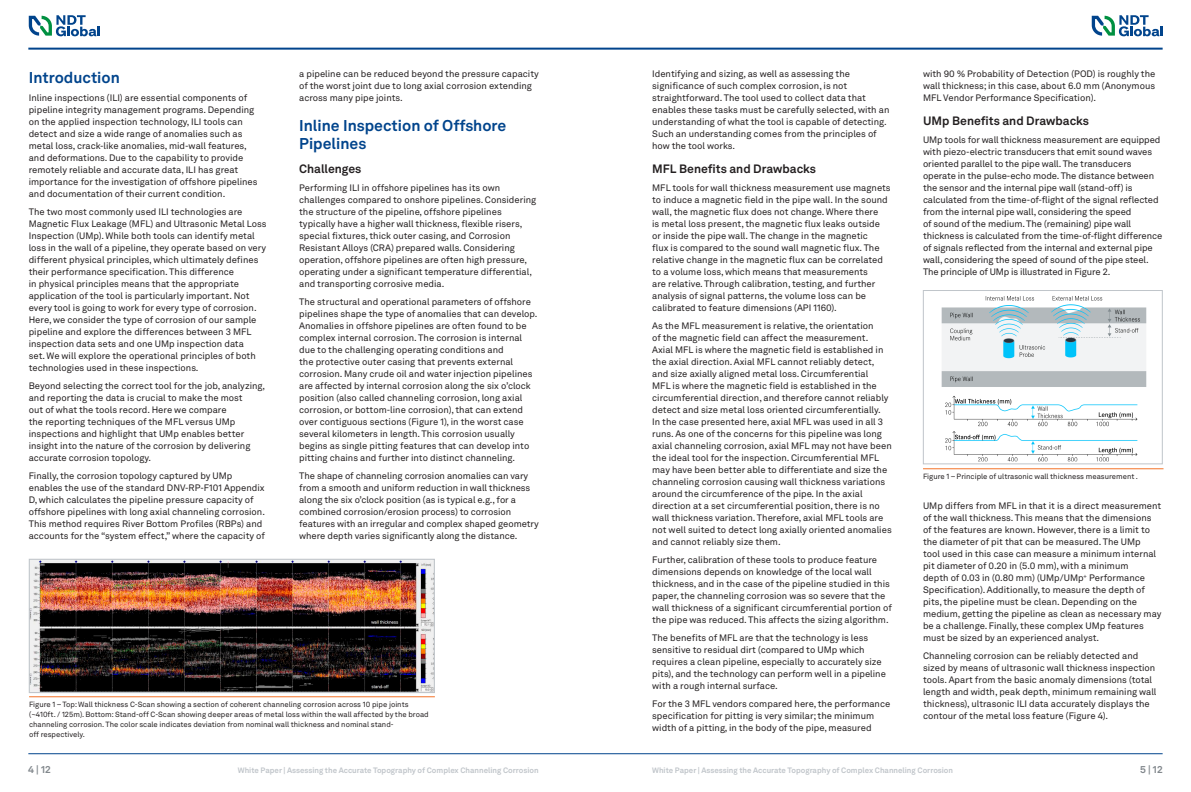
<style>
.page{position:relative;width:1191px;height:792px;background:#fff}
.page>*{position:absolute;margin:0;border:0;box-sizing:border-box;transform-origin:0 0}
.t1{font:700 15.5px/18px "Akkurat LL";color:#01448c}
.t2{font:700 12px "Akkurat LL";color:#231f20}
.t3{font:700 10px "Akkurat LL";color:#82888d}
.t4{font:9.2px/12px "Akkurat LL";color:#231f20}
.t5{font:700 7.8px "Akkurat LL";color:#c0c5ca}
.t6{font:7.5px/10px "Akkurat LL";color:#231f20}
</style>
<div class="page">
<img style="left:31px;top:561px;width:402px;height:130px">
<div style="left:29px;top:559px;width:406px;height:134px;border:1px solid #c0c5ca"></div>
<img style="left:941px;top:296px;width:206px;height:166px">
<div style="left:923px;top:290px;width:239px;height:174px;border:1px solid #c0c5ca"></div>
<hr style="left:29px;top:696px;width:406px;height:1px;background:#f37328">
<hr style="left:923px;top:468px;width:240px;height:1px;background:#f37328">
<hr style="left:28px;top:48px;width:1134px;height:2px;background:#01448c">
<svg style="left:1091px;top:15px;width:71px;height:22px"></svg>
<svg style="left:29px;top:15px;width:71px;height:22px"></svg>
<hr style="left:28px;top:753px;width:1134px;height:1px;background:#01448c">
<h1 class="t1" style="left:29px;top:68px;width:93px">Introduction</h1>
<p class="t4" style="left:29px;top:92px;width:230px">Inline inspections (ILI) are essential components of pipeline integrity management programs. Depending on the applied inspection technology, ILI tools can detect and size a wide range of anomalies such as metal loss, crack-like anomalies, mid-wall features, and deformations. Due to the capability to provide remotely reliable and accurate data, ILI has great importance for the investigation of offshore pipelines and documentation of their current condition.</p>
<p class="t4" style="left:29px;top:206px;width:239px">The two most commonly used ILI technologies are Magnetic Flux Leakage (MFL) and Ultrasonic Metal Loss Inspection (UMp). While both tools can identify metal loss in the wall of a pipeline, they operate based on very different physical principles, which ultimately defines their performance specification. This difference<br>in physical principles means that the appropriate application of the tool is particularly important. Not every tool is going to work for every type of corrosion.<br>Here, we consider the type of corrosion of our sample pipeline and explore the differences between 3 MFL inspection data sets and one UMp inspection data<br>set. We will explore the operational principles of both technologies used in these inspections.</p>
<p class="t4" style="left:29px;top:379px;width:238px">Beyond selecting the correct tool for the job, analyzing, and reporting the data is crucial to make the most<br>out of what the tools record. Here we compare<br>the reporting techniques of the MFL versus UMp inspections and highlight that UMp enables better insight into the nature of the corrosion by delivering accurate corrosion topology.</p>
<p class="t4" style="left:29px;top:469px;width:238px">Finally, the corrosion topology captured by UMp enables the use of the standard DNV-RP-F101 Appendix D, which calculates the pipeline pressure capacity of offshore pipelines with long axial channeling corrosion.<br>This method requires River Bottom Profiles (RBPs) and accounts for the “system effect,” where the capacity of</p>
<p class="t4" style="left:299px;top:67px;width:241px">a pipeline can be reduced beyond the pressure capacity of the worst joint due to long axial corrosion extending across many pipe joints.</p>
<h1 class="t1" style="left:299px;top:116px;width:209px">Inline Inspection of Offshore<br>Pipelines</h1>
<h2 class="t2" style="left:299px;top:160px;width:64px">Challenges</h2>
<p class="t4" style="left:299px;top:182px;width:239px">Performing ILI in offshore pipelines has its own challenges compared to onshore pipelines. Considering the structure of the pipeline, offshore pipelines typically have a higher wall thickness, flexible risers, special fixtures, thick outer casing, and Corrosion Resistant Alloys (CRA) prepared walls. Considering operation, offshore pipelines are often high pressure, operating under a significant temperature differential, and transporting corrosive media.</p>
<p class="t4" style="left:299px;top:296px;width:240px">The structural and operational parameters of offshore pipelines shape the type of anomalies that can develop.<br>Anomalies in offshore pipelines are often found to be complex internal corrosion. The corrosion is internal due to the challenging operating conditions and<br>the protective outer casing that prevents external corrosion. Many crude oil and water injection pipelines are affected by internal corrosion along the six o’clock position (also called channeling corrosion, long axial corrosion, or bottom-line corrosion), that can extend over contiguous sections (Figure 1), in the worst case several kilometers in length. This corrosion usually begins as single pitting features that can develop into pitting chains and further into distinct channeling.</p>
<p class="t4" style="left:299px;top:469px;width:241px">The shape of channeling corrosion anomalies can vary from a smooth and uniform reduction in wall thickness along the six o’clock position (as is typical e.g., for a combined corrosion/erosion process) to corrosion features with an irregular and complex shaped geometry where depth varies significantly along the distance.</p>
<p class="t6" style="left:29px;top:699px;width:401px">Figure 1 – Top: Wall thickness C-Scan showing a section of coherent channeling corrosion across 10 pipe joints (~410ft. / 125m). Bottom: Stand-off C-Scan showing deeper areas of metal loss within the wall affected by the broad channeling corrosion. The color scale indicates deviation from nominal wall thickness and nominal stand-<br>off respectively.</p>
<p class="t4" style="left:652px;top:67px;width:239px">Identifying and sizing, as well as assessing the significance of such complex corrosion, is not straightforward. The tool used to collect data that enables these tasks must be carefully selected, with an understanding of what the tool is capable of detecting.<br>Such an understanding comes from the principles of how the tool works.</p>
<h2 class="t2" style="left:652px;top:160px;width:165px">MFL Benefits and Drawbacks</h2>
<p class="t4" style="left:652px;top:182px;width:240px">MFL tools for wall thickness measurement use magnets to induce a magnetic field in the pipe wall. In the sound wall, the magnetic flux does not change. Where there<br>is metal loss present, the magnetic flux leaks outside or inside the pipe wall. The change in the magnetic<br>flux is compared to the sound wall magnetic flux. The relative change in the magnetic flux can be correlated to a volume loss, which means that measurements<br>are relative. Through calibration, testing, and further analysis of signal patterns, the volume loss can be calibrated to feature dimensions (API 1160).</p>
<p class="t4" style="left:652px;top:320px;width:241px">As the MFL measurement is relative, the orientation<br>of the magnetic field can affect the measurement.<br>Axial MFL is where the magnetic field is established in the axial direction. Axial MFL cannot reliably detect, and size axially aligned metal loss. Circumferential<br>MFL is where the magnetic field is established in the circumferential direction, and therefore cannot reliably detect and size metal loss oriented circumferentially.<br>In the case presented here, axial MFL was used in all 3 runs. As one of the concerns for this pipeline was long axial channeling corrosion, axial MFL may not have been the ideal tool for the inspection. Circumferential MFL may have been better able to differentiate and size the channeling corrosion causing wall thickness variations around the circumference of the pipe. In the axial direction at a set circumferential position, there is no wall thickness variation. Therefore, axial MFL tools are not well suited to detect long axially oriented anomalies and cannot reliably size them.</p>
<p class="t4" style="left:652px;top:553px;width:241px">Further, calibration of these tools to produce feature dimensions depends on knowledge of the local wall thickness, and in the case of the pipeline studied in this paper, the channeling corrosion was so severe that the wall thickness of a significant circumferential portion of the pipe was reduced. This affects the sizing algorithm.</p>
<p class="t4" style="left:652px;top:631px;width:235px">The benefits of MFL are that the technology is less sensitive to residual dirt (compared to UMp which requires a clean pipeline, especially to accurately size pits), and the technology can perform well in a pipeline with a rough internal surface.</p>
<p class="t4" style="left:652px;top:697px;width:240px">For the 3 MFL vendors compared here, the performance specification for pitting is very similar; the minimum width of a pitting, in the body of the pipe, measured</p>
<p class="t4" style="left:923px;top:67px;width:234px;text-align:justify">with 90 % Probability of Detection (POD) is roughly the wall thickness; in this case, about 6.0 mm (Anonymous MFL Vendor Performance Specification).</p>
<h2 class="t2" style="left:923px;top:112px;width:167px">UMp Benefits and Drawbacks</h2>
<p class="t4" style="left:923px;top:134px;width:241px">UMp tools for wall thickness measurement are equipped with piezo-electric transducers that emit sound waves oriented parallel to the pipe wall. The transducers operate in the pulse-echo mode. The distance between the sensor and the internal pipe wall (stand-off) is calculated from the time-of-flight of the signal reflected from the internal pipe wall, considering the speed<br>of sound of the medium. The (remaining) pipe wall thickness is calculated from the time-of-flight difference of signals reflected from the internal and external pipe wall, considering the speed of sound of the pipe steel.<br>The principle of UMp is illustrated in Figure 2.</p>
<p class="t6" style="left:923px;top:471px;width:216px">Figure 1 – Principle of ultrasonic wall thickness measurement .</p>
<p class="t4" style="left:923px;top:500px;width:240px">UMp differs from MFL in that it is a direct measurement of the wall thickness. This means that the dimensions of the features are known. However, there is a limit to the diameter of pit that can be measured. The UMp<br>tool used in this case can measure a minimum internal pit diameter of 0.20 in (5.0 mm), with a minimum<br>depth of 0.03 in (0.80 mm) (UMp/UMp<sup>+</sup> Performance Specification). Additionally, to measure the depth of pits, the pipeline must be clean. Depending on the medium, getting the pipeline as clean as necessary may be a challenge. Finally, these complex UMp features must be sized by an experienced analyst.</p>
<p class="t4" style="left:923px;top:650px;width:235px">Channeling corrosion can be reliably detected and sized by means of ultrasonic wall thickness inspection tools. Apart from the basic anomaly dimensions (total length and width, peak depth, minimum remaining wall thickness), ultrasonic ILI data accurately displays the contour of the metal loss feature (Figure 4).</p>
<p class="t3" style="left:28px;top:762px;width:24px">4| 12</p>
<p class="t5" style="left:238px;top:764px;width:302px">White Paper | Assessing the Accurate Topography of Complex Channeling Corrosion</p>
<p class="t5" style="left:652px;top:764px;width:302px">White Paper | Assessing the Accurate Topography of Complex Channeling Corrosion</p>
<p class="t3" style="left:1140px;top:762px;width:24px">5| 12</p>
</div>
